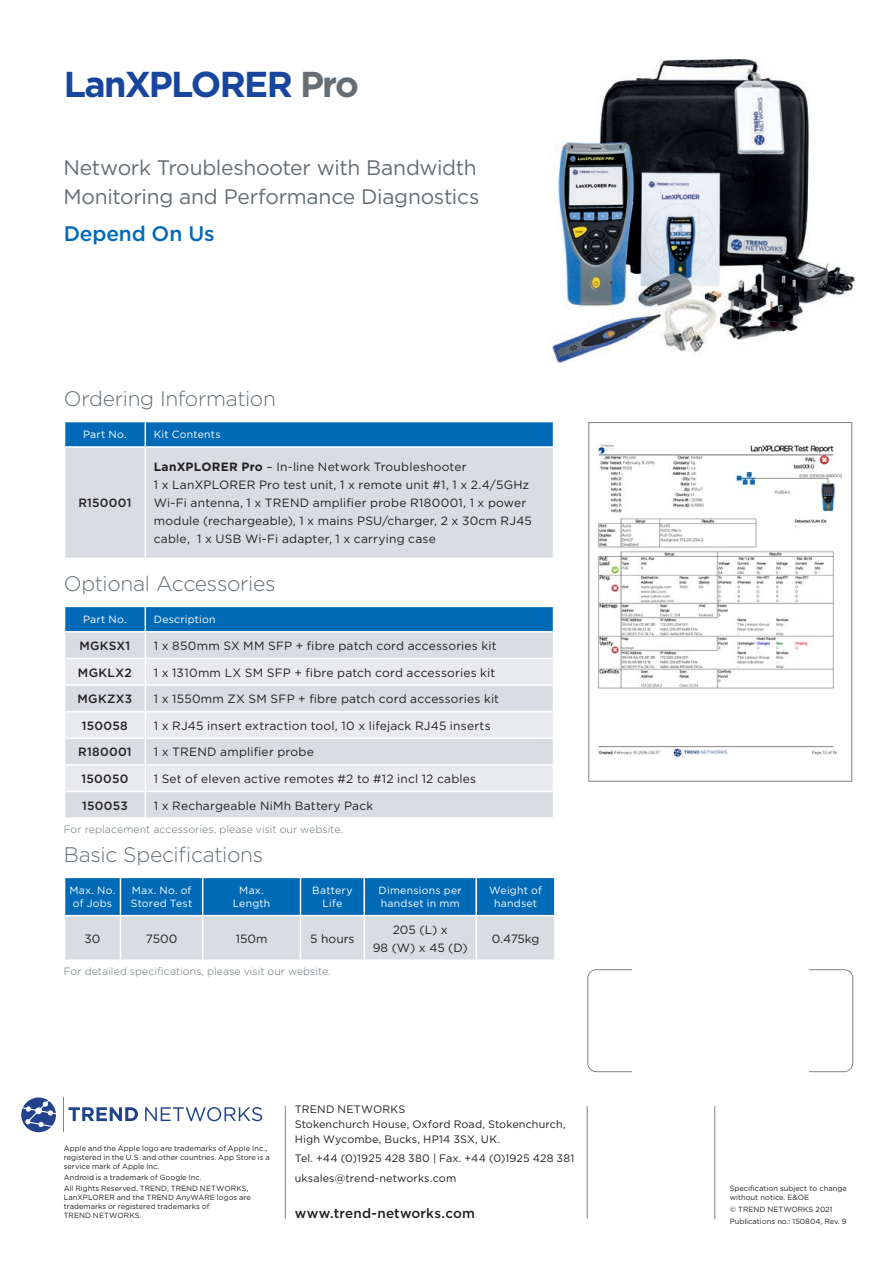
<style>
.page{position:relative;width:893px;height:1263px;background:#fff}
.page>*{position:absolute;margin:0;border:0;box-sizing:border-box;transform-origin:0 0}
.t1{font:700 36px "Gotham";letter-spacing:-.05em;color:#18469d}
.t2{font:21px/28.5px "Gotham";letter-spacing:-.015em;color:#646e74}
.t3{font:300 21px "Gotham";letter-spacing:-.015em;color:#646e74}
.t4{font:500 21px "Gotham";letter-spacing:-.01em;color:#016ab6}
.t5{font:500 13.5px "Gotham";letter-spacing:.015em;color:#231f20}
.t6{font:12px/18px "Gotham";letter-spacing:.015em;color:#231f20}
.t7{font:500 12px "Gotham";letter-spacing:.025em;color:#231f20}
.t8{font:10.8px/15px "Gotham";letter-spacing:.01em;color:#231f20}
.t9{font:10.5px/12.6px "Gotham";letter-spacing:.02em;color:#fff;text-align:center}
.t10{font:300 10.5px "Gotham";letter-spacing:.01em;color:#646e74}
.t11{font:7.5px/9px "Gotham";color:#231f20}
.s1{color:#646e74}
.s2{font-weight:700}
</style>
<div class="page">
<svg style="left:21px;top:1097px;width:35px;height:35px"></svg>
<hr style="left:63px;top:1097px;width:1px;height:35px;background:#808285">
<svg style="left:69px;top:1107px;width:69px;height:14px"></svg>
<svg style="left:145px;top:1107px;width:117px;height:14px"></svg>
<hr style="left:587px;top:1106px;width:1px;height:112px;background:#808285">
<hr style="left:285px;top:1106px;width:1px;height:112px;background:#808285">
<hr style="left:714px;top:1106px;width:1px;height:112px;background:#808285">
<div style="left:65px;top:448px;width:488px;height:110px;background:#d9dde1"></div>
<div style="left:64px;top:422px;width:490px;height:24px;background:#016ab6"></div>
<hr style="left:145px;top:448px;width:1px;height:110px;background:#fff">
<svg style="left:64px;top:606px;width:490px;height:211px;background:#c8d7e2"></svg>
<svg style="left:65px;top:878px;width:489px;height:81px;background:#76a8cd"></svg>
<hr style="left:120px;top:878px;width:1px;height:37px;background:#fff">
<hr style="left:202px;top:878px;width:1px;height:37px;background:#fff">
<hr style="left:300px;top:878px;width:1px;height:37px;background:#fff">
<hr style="left:364px;top:878px;width:1px;height:37px;background:#fff">
<hr style="left:475px;top:878px;width:2px;height:37px;background:#fff">
<hr style="left:64px;top:915px;width:56px;height:1px;background:#fff">
<hr style="left:120px;top:915px;width:83px;height:1px;background:#fff">
<hr style="left:120px;top:916px;width:1px;height:43px;background:#fff">
<hr style="left:203px;top:915px;width:97px;height:1px;background:#fff">
<hr style="left:202px;top:916px;width:1px;height:43px;background:#fff">
<hr style="left:300px;top:915px;width:64px;height:1px;background:#fff">
<hr style="left:300px;top:916px;width:1px;height:43px;background:#fff">
<hr style="left:364px;top:915px;width:112px;height:1px;background:#fff">
<hr style="left:364px;top:916px;width:1px;height:43px;background:#fff">
<hr style="left:476px;top:915px;width:80px;height:1px;background:#fff">
<hr style="left:475px;top:916px;width:2px;height:43px;background:#fff">
<div style="left:588px;top:969px;width:265px;height:103px;border:1px solid #808285;border-radius:9px"></div>
<div style="left:632px;top:960px;width:177px;height:127px;background:#fff"></div>
<img style="left:551px;top:59px;width:303px;height:303px">
<img style="left:596px;top:442px;width:246px;height:315px">
<div style="left:589px;top:422px;width:263px;height:359px;border:1px solid #808285"></div>
<h1 class="t1" style="left:64px;top:60px;width:297px">LanXPLORER <span class="s1">Pro</span></h1>
<h2 class="t2" style="left:63px;top:153px;width:417px">Network Troubleshooter with Bandwidth<br>Monitoring and Performance Diagnostics</h2>
<h2 class="t4" style="left:64px;top:220px;width:152px">Depend On Us</h2>
<h2 class="t3" style="left:64px;top:386px;width:214px">Ordering Information</h2>
<p class="t9" style="left:83px;top:428px;width:45px">Part No.</p>
<p class="t9" style="left:154px;top:428px;width:68px">Kit Contents</p>
<p class="t6" style="left:154px;top:458px;width:380px"><span class="s2">LanXPLORER Pro</span> – In-line Network Troubleshooter<br>1 x LanXPLORER Pro test unit, 1 x remote unit #1, 1 x 2.4/5GHz Wi-Fi antenna, 1 x TREND amplifier probe R180001, 1 x power module (rechargeable), 1 x mains PSU/charger, 2 x 30cm RJ45 cable, 1 x USB Wi-Fi adapter, 1 x carrying case</p>
<h2 class="t3" style="left:64px;top:570px;width:213px">Optional Accessories</h2>
<p class="t9" style="left:83px;top:613px;width:45px">Part No.</p>
<p class="t9" style="left:154px;top:613px;width:63px">Description</p>
<p class="t7" style="left:79px;top:638px;width:52px">MGKSX1</p>
<p class="t6" style="left:154px;top:636px;width:344px">1 x 850mm SX MM SFP + fibre patch cord accessories kit</p>
<p class="t7" style="left:78px;top:664px;width:55px">MGKLX2</p>
<p class="t6" style="left:154px;top:663px;width:343px">1 x 1310mm LX SM SFP + fibre patch cord accessories kit</p>
<p class="t7" style="left:78px;top:691px;width:56px">MGKZX3</p>
<p class="t6" style="left:154px;top:690px;width:347px">1 x 1550mm ZX SM SFP + fibre patch cord accessories kit</p>
<p class="t7" style="left:82px;top:718px;width:47px">150058</p>
<p class="t6" style="left:154px;top:716px;width:338px">1 x RJ45 insert extraction tool, 10 x lifejack RJ45 inserts</p>
<p class="t7" style="left:78px;top:744px;width:55px">R180001</p>
<p class="t6" style="left:154px;top:743px;width:161px">1 x TREND amplifier probe</p>
<p class="t7" style="left:81px;top:771px;width:48px">150050</p>
<p class="t6" style="left:154px;top:769px;width:324px">1 Set of eleven active remotes #2 to #12 incl 12 cables</p>
<p class="t7" style="left:82px;top:797px;width:47px">150053</p>
<p class="t6" style="left:154px;top:796px;width:221px">1 x Rechargeable NiMh Battery Pack</p>
<p class="t10" style="left:64px;top:822px;width:281px">For replacement accessories, please visit our website.</p>
<h2 class="t3" style="left:64px;top:841px;width:201px">Basic Specifications</h2>
<p class="t9" style="left:70px;top:884px;width:47px">Max. No. of Jobs</p>
<p class="t9" style="left:131px;top:884px;width:63px;text-align:left">Max. No. of<br>Stored Test</p>
<p class="t9" style="left:233px;top:884px;width:39px">Max.<br>Length</p>
<p class="t9" style="left:312px;top:884px;width:42px">Battery<br>Life</p>
<p class="t9" style="left:379px;top:884px;width:85px;text-align:left">Dimensions per handset in mm</p>
<p class="t9" style="left:489px;top:884px;width:54px">Weight of handset</p>
<p class="t6" style="left:85px;top:929px;width:17px">30</p>
<p class="t6" style="left:146px;top:929px;width:33px">7500</p>
<p class="t6" style="left:236px;top:929px;width:33px">150m</p>
<p class="t6" style="left:310px;top:929px;width:46px">5 hours</p>
<p class="t6" style="left:373px;top:920px;width:96px;text-align:center">205 (L) x<br>98 (W) x 45 (D)</p>
<p class="t6" style="left:492px;top:929px;width:49px">0.475kg</p>
<p class="t10" style="left:64px;top:964px;width:269px">For detailed specifications, please visit our website.</p>
<p class="t7" style="left:78px;top:495px;width:55px">R150001</p>
<p class="t11" style="left:64px;top:1144px;width:207px">Apple and the Apple logo are trademarks of Apple Inc., registered in the U.S. and other countries. App Store is a service mark of Apple Inc.</p>
<p class="t11" style="left:64px;top:1172px;width:186px;line-height:11.1px">Android is a trademark of Google Inc.<br>All Rights Reserved. TREND, TREND NETWORKS,</p>
<p class="t11" style="left:64px;top:1193px;width:189px">LanXPLORER and the TREND AnyWARE logos are trademarks or registered trademarks of<br>TREND NETWORKS.</p>
<p class="t8" style="left:295px;top:1101px;width:272px">TREND NETWORKS<br>Stokenchurch House, Oxford Road, Stokenchurch,<br>High Wycombe, Bucks, HP14 3SX, UK.</p>
<p class="t8" style="left:295px;top:1148px;width:281px;line-height:19.2px">Tel. +44 (0)1925 428 380 | Fax. +44 (0)1925 428 381 uksales@trend-networks.com</p>
<p class="t5" style="left:295px;top:1205px;width:182px">www.trend-networks.com</p>
<p class="t11" style="left:730px;top:1184px;width:119px">Specification subject to change without notice. E&amp;OE</p>
<p class="t11" style="left:730px;top:1205px;width:104px">© TREND NETWORKS 2021</p>
<p class="t11" style="left:730px;top:1217px;width:119px">Publications no.: 150804, Rev. 9</p>
</div>
